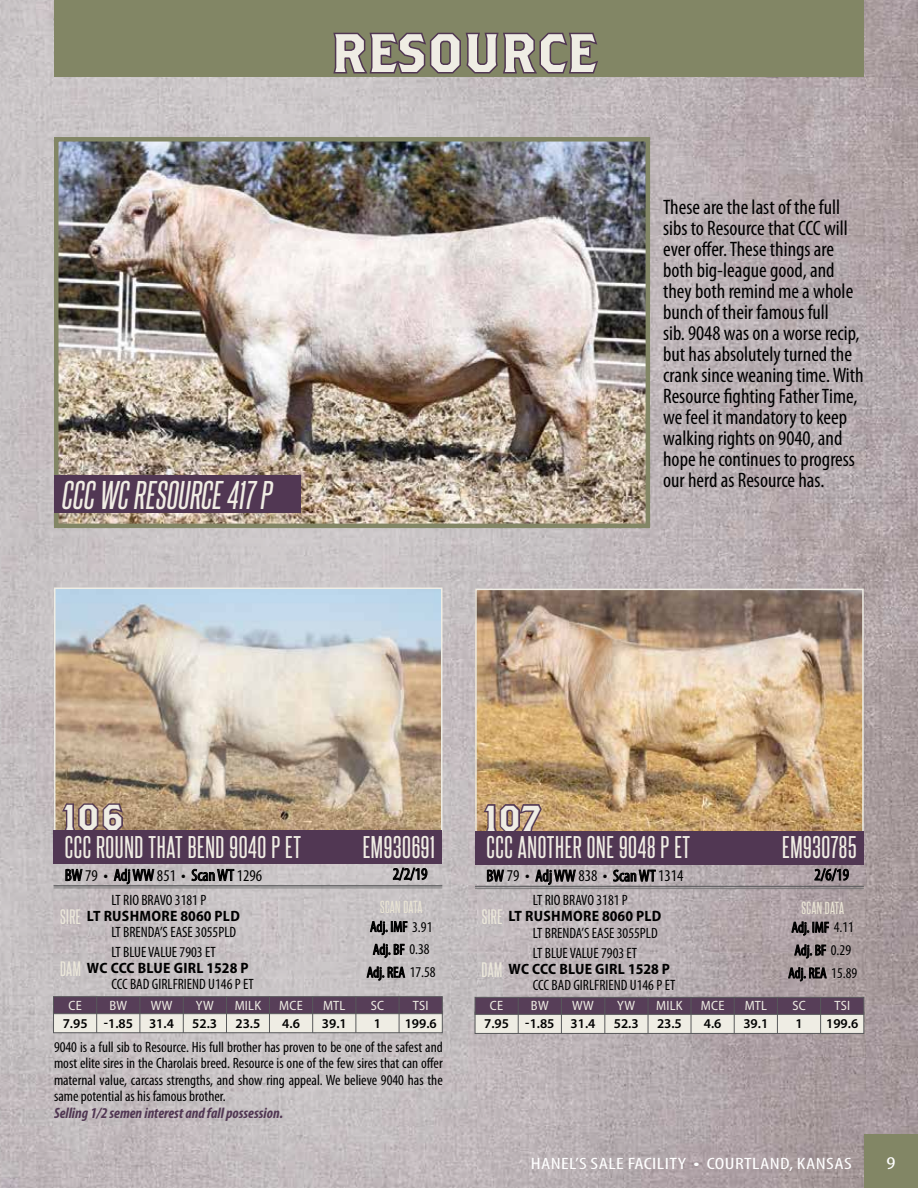
<style>
.page{position:relative;width:918px;height:1188px;background:#fff}
.page>*{position:absolute;margin:0;border:0;box-sizing:border-box;transform-origin:0 0}
.t1{font:54px "Brothers OT";color:#efede4}
.t2{font:36px "Brothers OT";color:#efede4}
.t3{font:34.5px "Steelfish Rg";color:#f0ede4}
.t4{font:27px "Steelfish Rg";letter-spacing:.025em;color:#f0ede4}
.t5{font:condensed 21px/21px "Myriad Pro";color:#000}
.t6{font:condensed 18px "Myriad Pro";color:#fff;scale:1.3 1}
.t7{font:condensed 16.5px "Myriad Pro";color:#000}
.t8{font:condensed 16.5px "Myriad Pro";letter-spacing:.02em;color:#fff;scale:1.3 1}
.t9{font:condensed 15px/32.1px "Myriad Pro";color:#000}
.t10{font:700 semi-condensed 15px "Myriad Pro";letter-spacing:.02em;color:#000}
.t11{font:italic 700 condensed 15px "Myriad Pro";color:#513753}
.t12{font:15px "Steelfish Rg";letter-spacing:.015em;color:#e9e4d4}
.t13{font:600 13.5px "Myriad Pro";color:#000}
.t14{font:semi-condensed 13.5px "Myriad Pro";letter-spacing:.02em;color:#efede4}
.s1{font-size:18px}
.s2{font-family:"Steelfish Rg";font-weight:400;font-stretch:normal;font-size:18px;color:#ece8db}
</style>
<div class="page">
<img style="left:0;top:0;width:918px;height:1188px">
<div style="left:864px;top:1134px;width:54px;height:54px;background:#828665"></div>
<div style="left:54px;top:0;width:810px;height:76px;background:#828665"></div>
<svg style="left:333px;top:32px;width:265px;height:42px"></svg>
<img style="left:59px;top:142px;width:586px;height:381px">
<div style="left:54px;top:137px;width:596px;height:391px;border:4px solid #828665"></div>
<div style="left:54px;top:475px;width:247px;height:38px;background:#513753"></div>
<img style="left:478px;top:592px;width:383px;height:239px">
<div style="left:475px;top:589px;width:389px;height:245px;border:2px solid #efede4"></div>
<img style="left:57px;top:591px;width:383px;height:239px">
<div style="left:54px;top:588px;width:389px;height:245px;border:2px solid #efede4"></div>
<div style="left:54px;top:830px;width:388px;height:34px;background:#513753"></div>
<svg style="left:60px;top:802px;width:66px;height:28px"></svg>
<svg style="left:65px;top:864px;width:18px;height:24px"></svg>
<svg style="left:114px;top:864px;width:40px;height:24px"></svg>
<svg style="left:191px;top:864px;width:43px;height:24px"></svg>
<svg style="left:393px;top:868px;width:34px;height:13px"></svg>
<hr style="left:54px;top:885px;width:388px;height:2px;background:#58595b">
<hr style="left:54px;top:888px;width:388px;height:1px;background:#717372">
<div style="left:53px;top:1011px;width:390px;height:22px;background:#efede4;border:1px solid #58595b"></div>
<div style="left:53px;top:996px;width:390px;height:18px;background:#573e58;border:1px solid #58595b"></div>
<hr style="left:96px;top:996px;width:1px;height:37px;background:#58595b">
<hr style="left:140px;top:996px;width:1px;height:37px;background:#58595b">
<hr style="left:183px;top:996px;width:1px;height:37px;background:#58595b">
<hr style="left:226px;top:996px;width:1px;height:37px;background:#58595b">
<hr style="left:269px;top:996px;width:1px;height:37px;background:#58595b">
<hr style="left:312px;top:996px;width:1px;height:37px;background:#58595b">
<hr style="left:356px;top:996px;width:1px;height:37px;background:#58595b">
<hr style="left:399px;top:996px;width:1px;height:37px;background:#58595b">
<svg style="left:367px;top:907px;width:41px;height:74px"></svg>
<div style="left:475px;top:831px;width:389px;height:34px;background:#513753"></div>
<svg style="left:481px;top:803px;width:63px;height:28px"></svg>
<svg style="left:487px;top:865px;width:17px;height:23px"></svg>
<svg style="left:535px;top:865px;width:41px;height:23px"></svg>
<svg style="left:613px;top:865px;width:43px;height:23px"></svg>
<svg style="left:814px;top:868px;width:35px;height:13px"></svg>
<hr style="left:475px;top:886px;width:389px;height:1px;background:#58595b">
<hr style="left:475px;top:888px;width:389px;height:1px;background:#717372">
<div style="left:475px;top:1012px;width:389px;height:22px;background:#efede4;border:1px solid #58595b"></div>
<div style="left:475px;top:997px;width:389px;height:18px;background:#573e58;border:1px solid #58595b"></div>
<hr style="left:518px;top:997px;width:1px;height:37px;background:#58595b">
<hr style="left:561px;top:997px;width:1px;height:37px;background:#58595b">
<hr style="left:605px;top:997px;width:1px;height:37px;background:#58595b">
<hr style="left:648px;top:997px;width:1px;height:37px;background:#58595b">
<hr style="left:691px;top:997px;width:1px;height:37px;background:#58595b">
<hr style="left:734px;top:997px;width:1px;height:37px;background:#58595b">
<hr style="left:777px;top:997px;width:1px;height:37px;background:#58595b">
<hr style="left:820px;top:997px;width:1px;height:37px;background:#58595b">
<svg style="left:788px;top:908px;width:41px;height:74px"></svg>
<h1 class="t1" style="left:331px;top:29px;width:267px">RESOURCE</h1>
<h3 class="t3" style="left:61px;top:474px;width:217px">CCC WC RESOURCE 417 P</h3>
<p class="t5" style="left:663px;top:197px;width:202px">These are the last of the full sibs to Resource that CCC will ever offer. These things are both big-league good, and they both remind me a whole bunch of their famous full<br>sib. 9048 was on a worse recip, but has absolutely turned the crank since weaning time. With<br>Resource fighting Father Time, we feel it mandatory to keep walking rights on 9040, and hope he continues to progress our herd as Resource has.</p>
<h2 class="t2" style="left:63px;top:801px;width:63px">106</h2>
<p class="t7" style="left:65px;top:865px;width:199px">BW 79 <span class="s1">•</span> Adj WW 851 <span class="s1">•</span> Scan WT 1296</p>
<p class="t7" style="left:393px;top:864px;width:36px">2/2/19</p>
<p class="t9" style="left:111px;top:884px;width:126px">LT RIO BRAVO 3181 P<br>LT BRENDA’S EASE 3055PLD</p>
<h3 class="t4" style="left:65px;top:830px;width:238px">CCC ROUND THAT BEND 9040 P ET</h3>
<h3 class="t4" style="left:363px;top:830px;width:74px">EM930691</h3>
<p class="t12" style="left:380px;top:898px;width:44px">SCAN DATA</p>
<p class="t10" style="left:60px;top:906px;width:181px"><span class="s2">SIRE</span> LT RUSHMORE 8060 PLD</p>
<p class="t9" style="left:111px;top:936px;width:144px">LT BLUE VALUE 7903 ET<br>CCC BAD GIRLFRIEND U146 P ET</p>
<p class="t9" style="left:367px;top:915px;width:70px;line-height:22.8px;text-align:center">Adj. IMF 3.91<br>Adj. BF 0.38<br>Adj. REA 17.58</p>
<p class="t10" style="left:60px;top:958px;width:190px"><span class="s2">DAM</span> WC CCC BLUE GIRL 1528 P</p>
<p class="t14" style="left:68px;top:997px;width:15px">CE</p>
<p class="t14" style="left:109px;top:997px;width:19px">BW</p>
<p class="t14" style="left:151px;top:997px;width:23px">WW</p>
<p class="t14" style="left:196px;top:997px;width:19px">YW</p>
<p class="t14" style="left:235px;top:997px;width:28px">MILK</p>
<p class="t14" style="left:279px;top:997px;width:25px">MCE</p>
<p class="t14" style="left:323px;top:997px;width:24px">MTL</p>
<p class="t14" style="left:371px;top:997px;width:15px">SC</p>
<p class="t14" style="left:413px;top:997px;width:17px">TSI</p>
<p class="t13" style="left:63px;top:1014px;width:113px">7.95 -1.85 31.4</p>
<p class="t13" style="left:192px;top:1014px;width:26px">52.3</p>
<p class="t13" style="left:235px;top:1014px;width:26px">23.5</p>
<p class="t13" style="left:282px;top:1014px;width:19px">4.6</p>
<p class="t13" style="left:322px;top:1014px;width:26px">39.1</p>
<p class="t13" style="left:374px;top:1014px;width:9px">1</p>
<p class="t13" style="left:405px;top:1014px;width:34px">199.6</p>
<p class="t9" style="left:54px;top:1038px;width:390px;line-height:16.5px;text-align:justify">9040 is a full sib to Resource. His full brother has proven to be one of the safest and most elite sires in the Charolais breed. Resource is one of the few sires that can offer maternal value, carcass strengths, and show ring appeal. We believe 9040 has the same potential as his famous brother.</p>
<p class="t11" style="left:54px;top:1103px;width:231px">Selling 1/2 semen interest and fall possession.</p>
<h2 class="t2" style="left:485px;top:802px;width:58px">107</h2>
<p class="t7" style="left:486px;top:866px;width:199px">BW 79 <span class="s1">•</span> Adj WW 838 <span class="s1">•</span> Scan WT 1314</p>
<p class="t7" style="left:814px;top:865px;width:36px">2/6/19</p>
<p class="t9" style="left:533px;top:884px;width:126px">LT RIO BRAVO 3181 P<br>LT BRENDA’S EASE 3055PLD</p>
<h3 class="t4" style="left:486px;top:831px;width:205px">CCC ANOTHER ONE 9048 P ET</h3>
<h3 class="t4" style="left:782px;top:831px;width:76px">EM930785</h3>
<p class="t12" style="left:802px;top:899px;width:44px">SCAN DATA</p>
<p class="t10" style="left:482px;top:907px;width:181px"><span class="s2">SIRE</span> LT RUSHMORE 8060 PLD</p>
<p class="t9" style="left:533px;top:936px;width:144px">LT BLUE VALUE 7903 ET<br>CCC BAD GIRLFRIEND U146 P ET</p>
<p class="t9" style="left:788px;top:916px;width:70px;line-height:22.8px;text-align:center">Adj. IMF 4.11<br>Adj. BF 0.29<br>Adj. REA 15.89</p>
<p class="t10" style="left:482px;top:959px;width:190px"><span class="s2">DAM</span> WC CCC BLUE GIRL 1528 P</p>
<p class="t14" style="left:490px;top:998px;width:15px">CE</p>
<p class="t14" style="left:531px;top:998px;width:19px">BW</p>
<p class="t14" style="left:572px;top:998px;width:23px">WW</p>
<p class="t14" style="left:617px;top:998px;width:19px">YW</p>
<p class="t14" style="left:656px;top:998px;width:28px">MILK</p>
<p class="t14" style="left:701px;top:998px;width:25px">MCE</p>
<p class="t14" style="left:745px;top:998px;width:24px">MTL</p>
<p class="t14" style="left:792px;top:998px;width:15px">SC</p>
<p class="t14" style="left:834px;top:998px;width:17px">TSI</p>
<p class="t13" style="left:484px;top:1015px;width:113px">7.95 -1.85 31.4</p>
<p class="t13" style="left:614px;top:1015px;width:26px">52.3</p>
<p class="t13" style="left:657px;top:1015px;width:26px">23.5</p>
<p class="t13" style="left:704px;top:1015px;width:19px">4.6</p>
<p class="t13" style="left:743px;top:1015px;width:26px">39.1</p>
<p class="t13" style="left:795px;top:1015px;width:9px">1</p>
<p class="t13" style="left:826px;top:1015px;width:34px">199.6</p>
<p class="t8" style="left:531px;top:1153px;width:249px">HANEL’S SALE FACILITY <span class="s1">•</span> COURTLAND, KANSAS</p>
<p class="t6" style="left:886px;top:1152px;width:8px">9</p>
</div>
